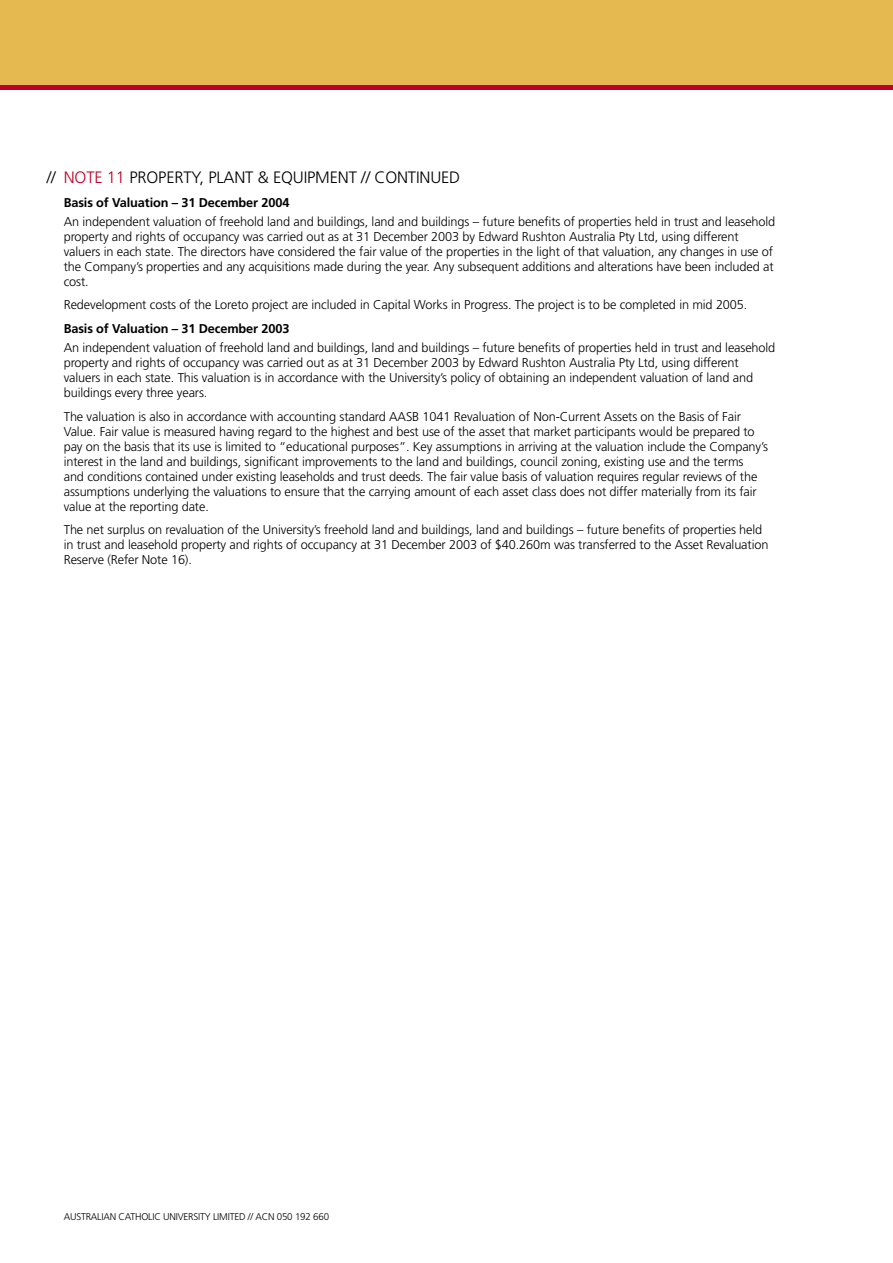
<style>
.page{position:relative;width:893px;height:1263px;background:#fff}
.page>*{position:absolute;margin:0;border:0;box-sizing:border-box;transform-origin:0 0}
.t1{font:300 16.5px "Frutiger";letter-spacing:-.01em;color:#000}
.t2{font:300 12.75px/15px "Frutiger";letter-spacing:-.01em;color:#000}
.t3{font:700 12.75px "Frutiger";letter-spacing:-.01em;color:#000}
.t4{font:300 9.75px "Frutiger";letter-spacing:-.02em;color:#000}
.s1{color:#be0027}
</style>
<div class="page">
<div style="left:0;top:0;width:893px;height:85px;background:#e5b850"></div>
<hr style="left:0;top:85px;width:893px;height:4px;background:#be0027">
<p class="t1" style="left:47px;top:168px;width:415px">// <span class="s1">NOTE 11</span> PROPERTY, PLANT &amp; EQUIPMENT // CONTINUED</p>
<p class="t3" style="left:64px;top:195px;width:227px">Basis of Valuation – 31 December 2004</p>
<p class="t2" style="left:64px;top:214px;width:713px">An independent valuation of freehold land and buildings, land and buildings – future benefits of properties held in trust and leasehold property and rights of occupancy was carried out as at 31 December 2003 by Edward Rushton Australia Pty Ltd, using different valuers in each state. The directors have considered the fair value of the properties in the light of that valuation, any changes in use of the Company’s properties and any acquisitions made during the year. Any subsequent additions and alterations have been included at cost.</p>
<p class="t2" style="left:64px;top:297px;width:685px">Redevelopment costs of the Loreto project are included in Capital Works in Progress. The project is to be completed in mid 2005.</p>
<p class="t3" style="left:64px;top:321px;width:227px">Basis of Valuation – 31 December 2003</p>
<p class="t2" style="left:64px;top:340px;width:713px">An independent valuation of freehold land and buildings, land and buildings – future benefits of properties held in trust and leasehold property and rights of occupancy was carried out as at 31 December 2003 by Edward Rushton Australia Pty Ltd, using different valuers in each state. This valuation is in accordance with the University’s policy of obtaining an independent valuation of land and buildings every three years.</p>
<p class="t2" style="left:64px;top:409px;width:706px">The valuation is also in accordance with accounting standard AASB 1041 Revaluation of Non-Current Assets on the Basis of Fair Value. Fair value is measured having regard to the highest and best use of the asset that market participants would be prepared to pay on the basis that its use is limited to “educational purposes”. Key assumptions in arriving at the valuation include the Company’s interest in the land and buildings, significant improvements to the land and buildings, council zoning, existing use and the terms<br>and conditions contained under existing leaseholds and trust deeds. The fair value basis of valuation requires regular reviews of the assumptions underlying the valuations to ensure that the carrying amount of each asset class does not differ materially from its fair value at the reporting date.</p>
<p class="t2" style="left:64px;top:522px;width:706px">The net surplus on revaluation of the University’s freehold land and buildings, land and buildings – future benefits of properties held in trust and leasehold property and rights of occupancy at 31 December 2003 of $40.260m was transferred to the Asset Revaluation<br>Reserve (Refer Note 16).</p>
<p class="t4" style="left:64px;top:1211px;width:267px">AUSTRALIAN CATHOLIC UNIVERSITY LIMITED // ACN 050 192 660</p>
</div>
